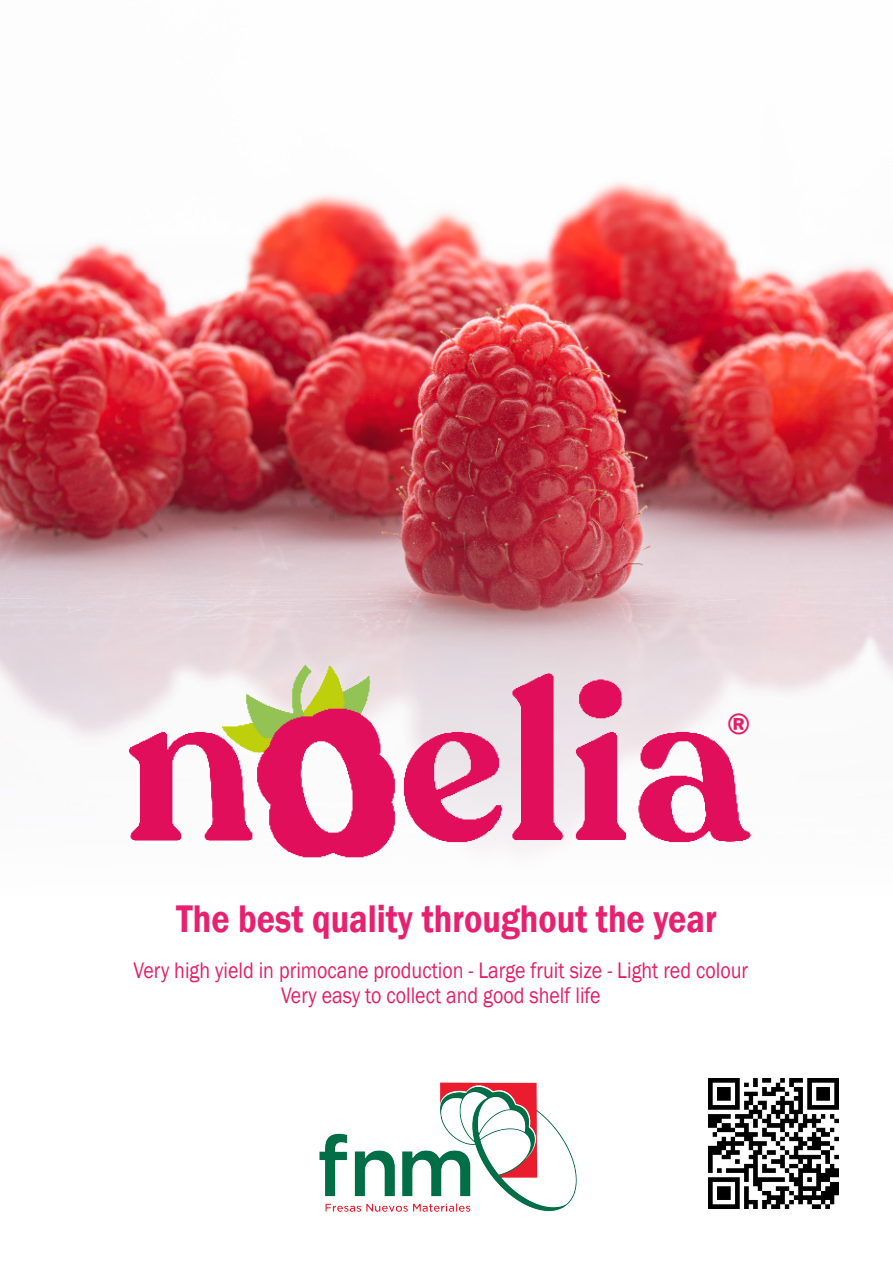
<style>
.page{position:relative;width:893px;height:1263px;background:#fff}
.page>*{position:absolute;margin:0;border:0;box-sizing:border-box;transform-origin:0 0}
.t1{font:600 39.6px "Franklin Gothic";color:#e72070;scale:.86 1}
.t2{font:600 30px "Franklin Gothic";color:#e61d65}
.t3{font:23.1px "Franklin Gothic";color:#e61d65;scale:.86 1}
</style>
<div class="page">
<img style="left:0;top:182px;width:893px;height:557px">
<img style="left:319px;top:1082px;width:258px;height:130px">
<img style="left:119px;top:642px;width:643px;height:216px">
<img style="left:708px;top:1078px;width:131px;height:131px">
<p class="t2" style="left:727px;top:705px;width:25px">®</p>
<p class="t1" style="left:176px;top:894px;width:630px">The best quality throughout the year</p>
<p class="t3" style="left:133px;top:956px;width:716px">Very high yield in primocane production - Large fruit size - Light red colour</p>
<p class="t3" style="left:281px;top:981px;width:373px">Very easy to collect and good shelf life</p>
</div>
